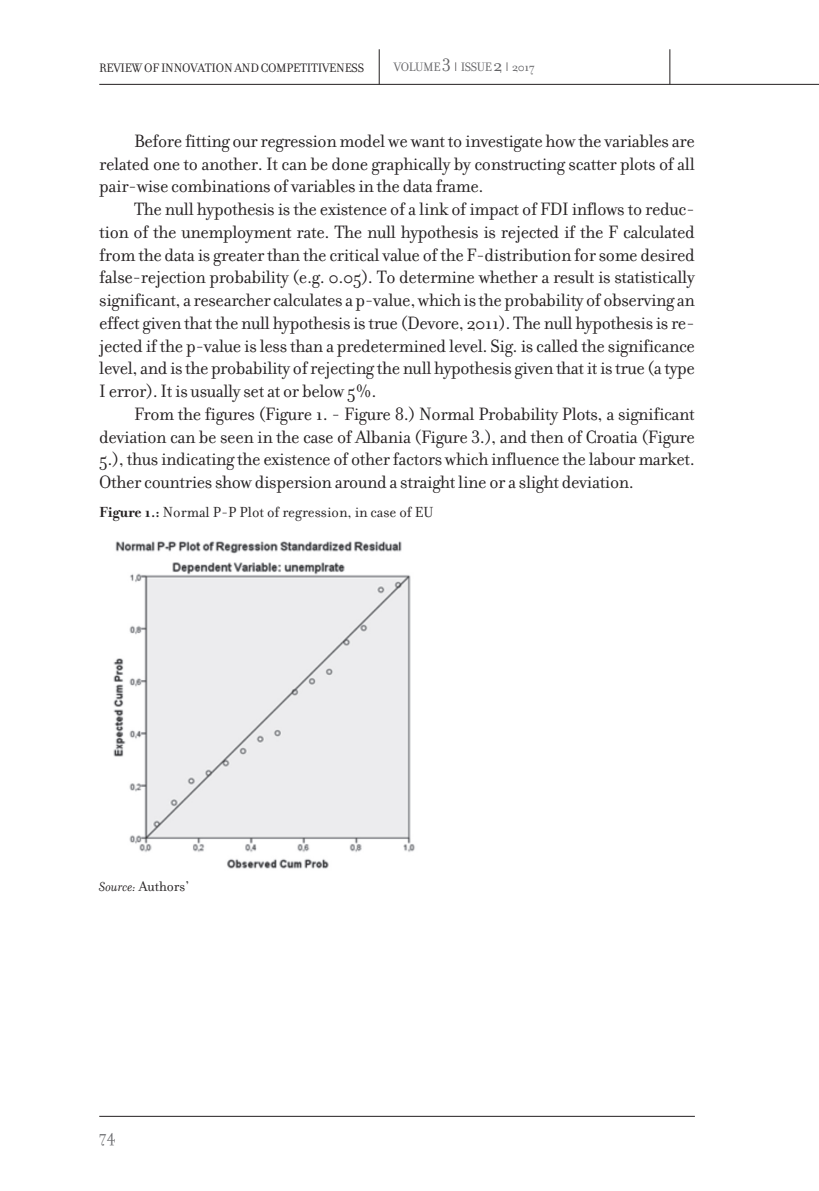
<style>
.page{position:relative;width:819px;height:1191px;background:#fff}
.page>*{position:absolute;margin:0;border:0;box-sizing:border-box;transform-origin:0 0}
.t1{font:19.25px/22.8px "Filosofia";letter-spacing:-.02em;color:#231f20;text-align:justify}
.t2{font:17.5px "Filosofia";color:#6c6d70}
.t3{font:15.75px "Filosofia";color:#231f20}
.t4{font:14.88px "Filosofia";color:#231f20}
.t5{font:13.12px "Filosofia";letter-spacing:-.02em;color:#231f20}
.t6{font:13.12px "Filosofia";letter-spacing:-.03em;color:#636366}
.s1{font-size:19.25px}
.s2{font-weight:700;font-size:12.25px;color:#231f20}
.s3{font-weight:700}
.s4{font-style:italic;font-size:14px}
</style>
<div class="page">
<hr style="left:99px;top:84px;width:720px;height:1px;background:#231f20">
<hr style="left:99px;top:1116px;width:595px;height:1px;background:#231f20">
<hr style="left:379px;top:49px;width:1px;height:35px;background:#231f20">
<hr style="left:669px;top:49px;width:1px;height:35px;background:#231f20">
<img style="left:113px;top:541px;width:302px;height:328px">
<p class="t5" style="left:99px;top:61px;width:266px">REVIEW OF INNOVATION AND COMPETITIVENESS</p>
<p class="t6" style="left:394px;top:60px;width:142px">VOLUME<span class="s1">3</span> <span class="s2">|</span> ISSUE <span class="s1">2</span> <span class="s2">|</span> 2017</p>
<p class="t1" style="left:99px;top:130px;width:597px;text-indent:35px">Before fitting our regression model we want to investigate how the variables are related one to another. It can be done graphically by constructing scatter plots of all pair-wise combinations of variables in the data frame.</p>
<p class="t1" style="left:99px;top:198px;width:597px;text-indent:35px">The null hypothesis is the existence of a link of impact of FDI inflows to reduc&shy;tion of the unemployment rate. The null hypothesis is rejected if the F calculated from the data is greater than the critical value of the F-distribution for some desired false-rejection probability (e.g. 0.05). To determine whether a result is statistically significant, a researcher calculates a p-value, which is the probability of observing an effect given that the null hypothesis is true (Devore, 2011). The null hypothesis is re&shy;jected if the p-value is less than a predetermined level. Sig. is called the significance level, and is the probability of rejecting the null hypothesis given that it is true (a type I error). It is usually set at or below 5%.</p>
<p class="t1" style="left:99px;top:403px;width:597px;text-indent:35px">From the figures (Figure 1. - Figure 8.) Normal Probability Plots, a significant deviation can be seen in the case of Albania (Figure 3.), and then of Croatia (Figure 5.), thus indicating the existence of other factors which influence the labour market.<br>Other countries show dispersion around a straight line or a slight deviation.</p>
<p class="t3" style="left:99px;top:503px;width:335px"><span class="s3">Figure 1.:</span> Normal P-P Plot of regression, in case of EU</p>
<p class="t4" style="left:99px;top:878px;width:91px"><span class="s4">Source:</span> Authors’</p>
<p class="t2" style="left:99px;top:1125px;width:18px">74</p>
</div>
